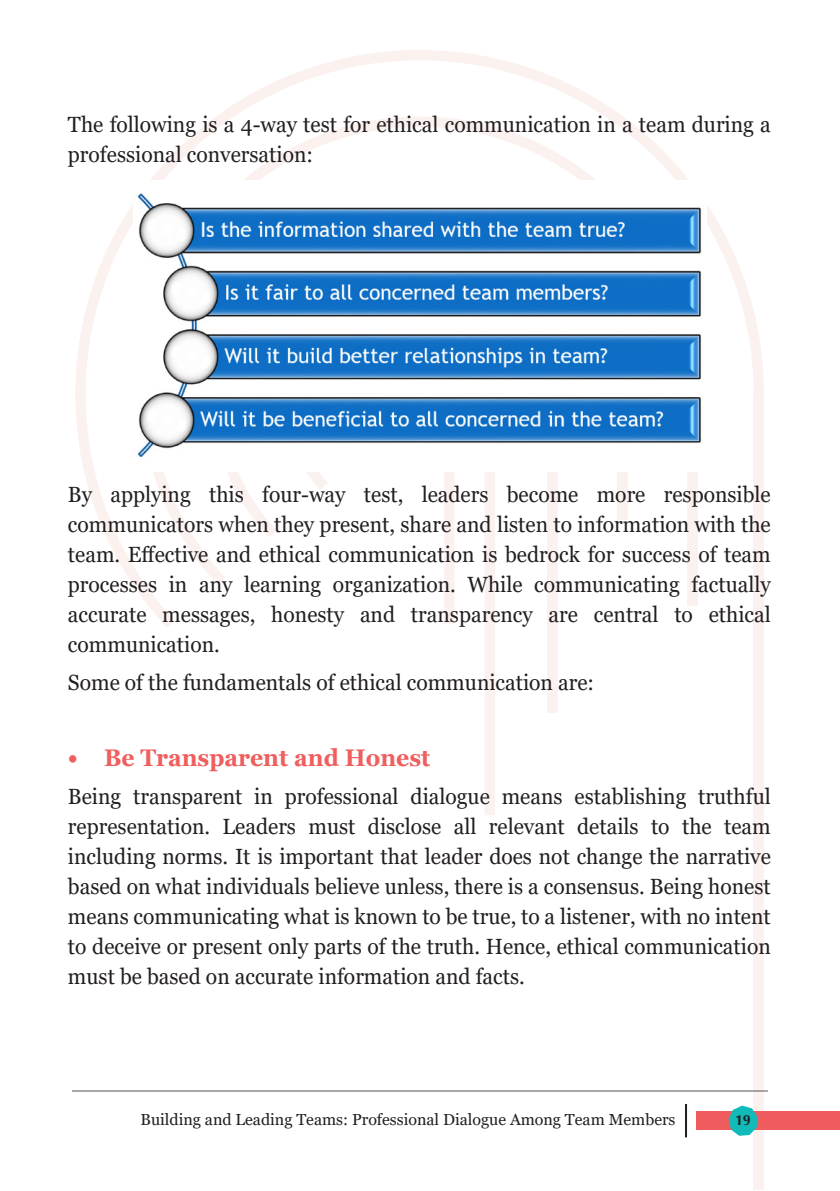
<style>
.page{position:relative;width:840px;height:1191px;background:#fff}
.page>*{position:absolute;margin:0;border:0;box-sizing:border-box;transform-origin:0 0}
.t1{font:700 24px "Georgia";color:#f05e5e;scale:.96 1}
.t2{font:22px/30px "Georgia";color:#231f20;text-align:justify;scale:.96 1}
.t3{font:16px "Georgia";color:#231f20}
.t4{font:700 14.4px "CG Omega";color:#231f20}
</style>
<div class="page">
<svg style="left:75px;top:50px;width:688px;height:578px"></svg>
<svg style="left:142px;top:116px;width:555px;height:469px"></svg>
<svg style="left:212px;top:472px;width:415px;height:65px"></svg>
<svg style="left:281px;top:472px;width:266px;height:18px"></svg>
<svg style="left:344px;top:472px;width:151px;height:343px"></svg>
<div style="left:547px;top:394px;width:10px;height:318px;background:#fbf2f0"></div>
<div style="left:616px;top:394px;width:11px;height:125px;background:#fbf2f0"></div>
<div style="left:686px;top:394px;width:11px;height:211px;background:#fbf2f0"></div>
<div style="left:753px;top:394px;width:10px;height:795px;background:#fbf2f0"></div>
<div style="left:696px;top:1111px;width:143px;height:19px;background:#f05c5e"></div>
<div style="left:684px;top:1104px;width:2px;height:33px;border:1px solid #231f20"></div>
<svg style="left:728px;top:1105px;width:29px;height:30px"></svg>
<hr style="left:72px;top:1090px;width:695px;height:1px;background:#84838a">
<img style="left:133px;top:180px;width:573px;height:292px">
<p class="t2" style="left:68px;top:110px;width:733px">The following is a 4-way test for ethical communication in a team during a professional conversation:</p>
<p class="t2" style="left:68px;top:480px;width:733px">By applying this four-way test, leaders become more responsible communicators when they present, share and listen to information with the team. Effective and ethical communication is bedrock for success of team processes in any learning organization. While communicating factually accurate messages, honesty and transparency are central to ethical communication.</p>
<p class="t2" style="left:68px;top:668px;width:549px">Some of the fundamentals of ethical communication are:</p>
<p class="t1" style="left:68px;top:742px;width:378px">• Be Transparent and Honest</p>
<p class="t2" style="left:68px;top:781px;width:733px">Being transparent in professional dialogue means establishing truthful representation. Leaders must disclose all relevant details to the team including norms. It is important that leader does not change the narrative based on what individuals believe unless, there is a consensus. Being honest means communicating what is known to be true, to a listener, with no intent to deceive or present only parts of the truth. Hence, ethical communication must be based on accurate information and facts.</p>
<p class="t3" style="left:140px;top:1109px;width:536px">Building and Leading Teams: Professional Dialogue Among Team Members</p>
<p class="t4" style="left:734px;top:1110px;width:17px">19</p>
</div>
